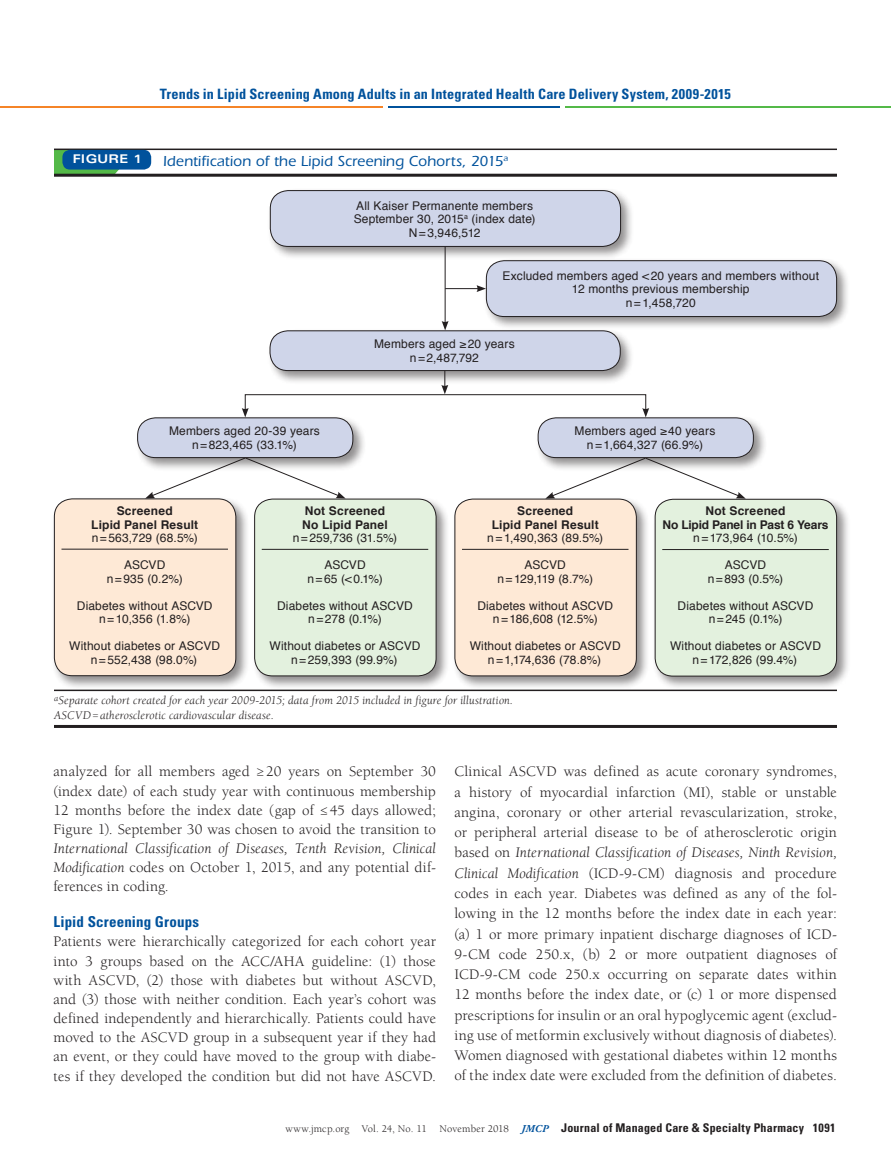
<style>
.page{position:relative;width:891px;height:1175px;background:#fff}
.page>*{position:absolute;margin:0;border:0;box-sizing:border-box;transform-origin:0 0}
.t1{font:15px/20.2px "Berkeley Pro";color:#231f20;text-align:justify}
.t2{font:italic 15px/19.2px "Berkeley Pro";letter-spacing:.005em;color:#231f20;text-align:justify}
.t3{font:500 15px "ITC Eras Std";letter-spacing:.005em;color:#00529c}
.t4{font:700 condensed 15px "Univers";letter-spacing:.01em;color:#00529c}
.t5{font:700 condensed 14.25px "Univers";letter-spacing:.01em;color:#00529c}
.t6{font:12px/13.5px "Helvetica";letter-spacing:.01em;color:#231f20;text-align:center}
.t7{font:italic 12px/15px "Berkeley Pro";letter-spacing:.01em;color:#231f20}
.t8{font:700 condensed 12px "Univers";letter-spacing:.015em;color:#231f20}
.t9{font:700 12px/13.5px "Helvetica";letter-spacing:.015em;color:#231f20;text-align:center}
.t10{font:700 12px/13.5px "Helvetica";letter-spacing:-.015em;color:#231f20;text-align:center}
.t11{font:700 expanded 12px "Univers";letter-spacing:.025em;color:#fff}
.s1{font-style:normal}
.s2{font-style:italic}
.s3{font-family:"Berkeley Pro";font-weight:400;font-stretch:normal;font-size:10.5px}
.s4{font-family:"Adobe Garamond Pro";font-style:italic;font-stretch:normal;font-size:10.5px;color:#00529c}
</style>
<div class="page">
<hr style="left:0;top:107px;width:383px;height:1px;background:#f58427">
<hr style="left:388px;top:107px;width:172px;height:1px;background:#00529c">
<hr style="left:565px;top:107px;width:326px;height:1px;background:#54b948">
<svg style="left:54px;top:150px;width:83px;height:24px"></svg>
<hr style="left:54px;top:148px;width:783px;height:2px;background:#231f20">
<hr style="left:54px;top:174px;width:783px;height:3px;background:#231f20">
<div style="left:62px;top:150px;width:89px;height:20px;background:#00529c;border-radius:8px"></div>
<hr style="left:445px;top:244px;width:1px;height:79px;background:#231f20">
<svg style="left:442px;top:321px;width:7px;height:7px"></svg>
<div style="left:267px;top:188px;width:368px;height:72px;background:#231f20;opacity:.5"></div>
<div style="left:270px;top:191px;width:351px;height:55px;background:#cfd5e9;border-radius:18px"></div>
<div style="left:270px;top:190px;width:351px;height:57px;border:1px solid #231f20;border-radius:18px"></div>
<div style="left:483px;top:258px;width:368px;height:72px;background:#231f20;opacity:.5"></div>
<div style="left:486px;top:261px;width:351px;height:55px;background:#cfd5e9;border-radius:18px"></div>
<div style="left:486px;top:260px;width:351px;height:57px;border:1px solid #231f20;border-radius:18px"></div>
<hr style="left:445px;top:288px;width:34px;height:1px;background:#231f20">
<svg style="left:477px;top:285px;width:9px;height:7px"></svg>
<hr style="left:444px;top:357px;width:1px;height:30px;background:#231f20">
<svg style="left:441px;top:385px;width:7px;height:9px"></svg>
<div style="left:267px;top:328px;width:367px;height:56px;background:#231f20;opacity:.5"></div>
<div style="left:270px;top:331px;width:350px;height:39px;background:#cfd5e9;border-radius:18px"></div>
<div style="left:270px;top:330px;width:351px;height:41px;border:1px solid #231f20;border-radius:18px"></div>
<div style="left:135px;top:415px;width:232px;height:56px;background:#231f20;opacity:.5"></div>
<div style="left:138px;top:418px;width:215px;height:39px;background:#cfd5e9;border-radius:18px"></div>
<div style="left:137px;top:417px;width:216px;height:41px;border:1px solid #231f20;border-radius:18px"></div>
<div style="left:535px;top:415px;width:232px;height:56px;background:#231f20;opacity:.5"></div>
<div style="left:538px;top:418px;width:215px;height:39px;background:#cfd5e9;border-radius:18px"></div>
<div style="left:538px;top:417px;width:216px;height:41px;border:1px solid #231f20;border-radius:18px"></div>
<div style="left:245px;top:394px;width:401px;height:17px;border:1px solid #231f20"></div>
<svg style="left:242px;top:408px;width:7px;height:9px"></svg>
<svg style="left:642px;top:408px;width:7px;height:9px"></svg>
<div style="left:51px;top:496px;width:199px;height:194px;background:#231f20;opacity:.5"></div>
<div style="left:54px;top:499px;width:182px;height:176px;background:#fee9d6;border-radius:18px"></div>
<hr style="left:62px;top:549px;width:166px;height:1px;background:#231f20">
<div style="left:54px;top:498px;width:182px;height:178px;border:1px solid #231f20;border-radius:18px"></div>
<div style="left:252px;top:496px;width:198px;height:194px;background:#231f20;opacity:.5"></div>
<div style="left:255px;top:499px;width:181px;height:177px;background:#e3f1de;border-radius:18px"></div>
<hr style="left:262px;top:549px;width:166px;height:1px;background:#231f20">
<div style="left:254px;top:498px;width:182px;height:178px;border:1px solid #231f20;border-radius:18px"></div>
<div style="left:452px;top:496px;width:199px;height:194px;background:#231f20;opacity:.5"></div>
<div style="left:455px;top:499px;width:181px;height:177px;background:#fee9d6;border-radius:18px"></div>
<hr style="left:462px;top:549px;width:167px;height:1px;background:#231f20">
<div style="left:455px;top:498px;width:182px;height:178px;border:1px solid #231f20;border-radius:18px"></div>
<div style="left:652px;top:496px;width:199px;height:194px;background:#231f20;opacity:.5"></div>
<div style="left:655px;top:499px;width:182px;height:177px;background:#e3f1de;border-radius:18px"></div>
<hr style="left:662px;top:549px;width:167px;height:1px;background:#231f20">
<div style="left:655px;top:499px;width:182px;height:177px;border:1px solid #231f20;border-radius:18px"></div>
<svg style="left:145px;top:457px;width:201px;height:41px"></svg>
<svg style="left:545px;top:457px;width:201px;height:41px"></svg>
<hr style="left:54px;top:689px;width:783px;height:2px;background:#231f20">
<hr style="left:54px;top:725px;width:783px;height:3px;background:#231f20">
<p class="t5" style="left:160px;top:85px;width:572px">Trends in Lipid Screening Among Adults in an Integrated Health Care Delivery System, 2009-2015</p>
<p class="t11" style="left:73px;top:152px;width:71px">FIGURE 1</p>
<p class="t3" style="left:163px;top:153px;width:346px">Identification of the Lipid Screening Cohorts, 2015<sup>a</sup></p>
<p class="t6" style="left:354px;top:199px;width:183px">All Kaiser Permanente members<br>September 30, 2015<sup>a</sup> (index date)<br>N=3,946,512</p>
<p class="t6" style="left:502px;top:269px;width:318px">Excluded members aged &lt;20 years and members without<br>12 months previous membership<br>n=1,458,720</p>
<p class="t6" style="left:374px;top:338px;width:142px">Members aged ≥20 years n=2,487,792</p>
<p class="t6" style="left:169px;top:425px;width:152px">Members aged 20-39 years n=823,465 (33.1%)</p>
<p class="t6" style="left:575px;top:425px;width:142px">Members aged ≥40 years n=1,664,327 (66.9%)</p>
<p class="t9" style="left:91px;top:504px;width:108px">Screened<br>Lipid Panel Result</p>
<p class="t6" style="left:92px;top:531px;width:108px">n=563,729 (68.5%)</p>
<p class="t6" style="left:107px;top:558px;width:78px">ASCVD n=935 (0.2%)</p>
<p class="t6" style="left:77px;top:599px;width:137px">Diabetes without ASCVD n=10,356 (1.8%)</p>
<p class="t6" style="left:69px;top:639px;width:152px">Without diabetes or ASCVD n=552,438 (98.0%)</p>
<p class="t9" style="left:302px;top:504px;width:87px;text-align:left">Not Screened<br>No Lipid Panel</p>
<p class="t6" style="left:293px;top:531px;width:106px">n=259,736 (31.5%)</p>
<p class="t6" style="left:307px;top:558px;width:77px">ASCVD<br>n=65 (&lt;0.1%)</p>
<p class="t6" style="left:277px;top:599px;width:137px">Diabetes without ASCVD n=278 (0.1%)</p>
<p class="t6" style="left:270px;top:639px;width:152px">Without diabetes or ASCVD n=259,393 (99.9%)</p>
<p class="t9" style="left:492px;top:504px;width:108px">Screened<br>Lipid Panel Result</p>
<p class="t6" style="left:487px;top:531px;width:117px">n=1,490,363 (89.5%)</p>
<p class="t6" style="left:497px;top:558px;width:97px">ASCVD n=129,119 (8.7%)</p>
<p class="t6" style="left:477px;top:599px;width:137px">Diabetes without ASCVD n=186,608 (12.5%)</p>
<p class="t6" style="left:470px;top:639px;width:152px">Without diabetes or ASCVD n=1,174,636 (78.8%)</p>
<p class="t7" style="left:54px;top:693px;width:461px"><sup>a</sup>Separate cohort created for each year 2009-2015; data from 2015 included in figure for illustration.<br>ASCVD=atherosclerotic cardiovascular disease.</p>
<p class="t10" style="left:663px;top:504px;width:168px">Not Screened<br>No Lipid Panel in Past 6 Years</p>
<p class="t6" style="left:693px;top:532px;width:106px">n=173,964 (10.5%)</p>
<p class="t6" style="left:708px;top:559px;width:77px">ASCVD n=893 (0.5%)</p>
<p class="t6" style="left:678px;top:599px;width:137px">Diabetes without ASCVD n=245 (0.1%)</p>
<p class="t6" style="left:670px;top:640px;width:152px">Without diabetes or ASCVD n=172,826 (99.4%)</p>
<p class="t1" style="left:54px;top:762px;width:384px;line-height:19.2px">analyzed for all members aged ≥20 years on September 30 (index date) of each study year with continuous membership 12 months before the index date (gap of ≤45 days allowed; Figure 1). September 30 was chosen to avoid the transition to</p>
<p class="t2" style="left:54px;top:839px;width:384px">International Classification of Diseases, Tenth Revision, Clinical Modification <span class="s1">codes on October 1, 2015, and any potential dif&shy;ferences in coding.</span></p>
<p class="t4" style="left:54px;top:912px;width:147px">Lipid Screening Groups</p>
<p class="t1" style="left:54px;top:932px;width:384px;line-height:19.2px">Patients were hierarchically categorized for each cohort year into 3 groups based on the ACC/AHA guideline: (1) those with ASCVD, (2) those with diabetes but without ASCVD, and (3) those with neither condition. Each year’s cohort was defined independently and hierarchically. Patients could have moved to the ASCVD group in a subsequent year if they had an event, or they could have moved to the group with diabe&shy;tes if they developed the condition but did not have ASCVD.</p>
<p class="t1" style="left:455px;top:761px;width:384px">Clinical ASCVD was defined as acute coronary syndromes, a history of myocardial infarction (MI), stable or unstable angina, coronary or other arterial revascularization, stroke, or peripheral arterial disease to be of atherosclerotic origin based on <span class="s2">International Classification of Diseases, Ninth Revision, Clinical Modification</span> (ICD-9-CM) diagnosis and procedure codes in each year. Diabetes was defined as any of the fol&shy;lowing in the 12 months before the index date in each year: (a) 1 or more primary inpatient discharge diagnoses of ICD-9-CM code 250.x, (b) 2 or more outpatient diagnoses of ICD-9-CM code 250.x occurring on separate dates within 12 months before the index date, or (c) 1 or more dispensed prescriptions for insulin or an oral hypoglycemic agent (exclud&shy;ing use of metformin exclusively without diagnosis of diabetes).<br>Women diagnosed with gestational diabetes within 12 months of the index date were excluded from the definition of diabetes.</p>
<p class="t8" style="left:286px;top:1120px;width:551px"><span class="s3">www.jmcp.org Vol. 24, No. 11 November 2018</span> <span class="s4">JMCP</span> Journal of Managed Care &amp; Specialty Pharmacy 1091</p>
</div>
